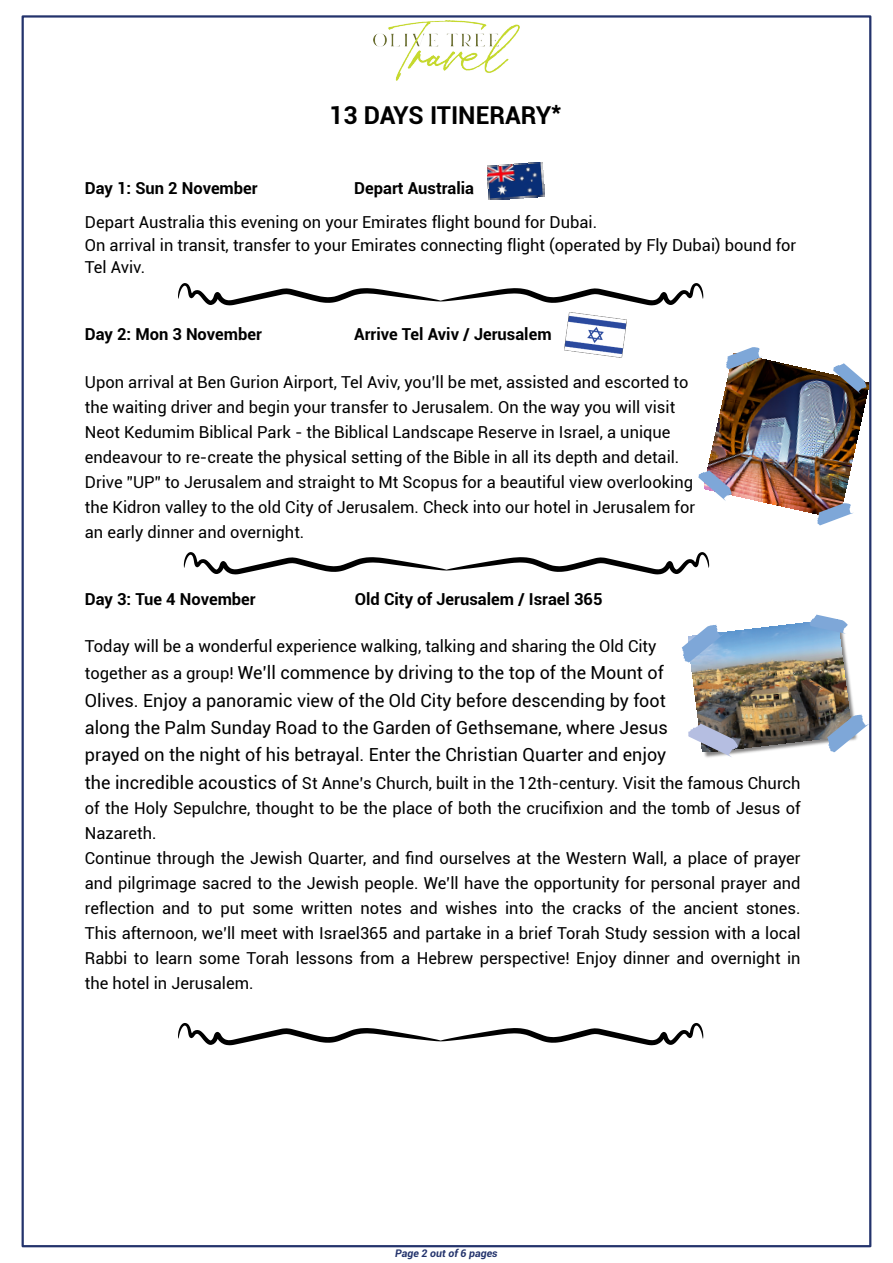
<style>
.page{position:relative;width:893px;height:1263px;background:#fff}
.page>*{position:absolute;margin:0;border:0;box-sizing:border-box;transform-origin:0 0}
.t1{font:700 24.6px "Roboto";color:#000}
.t2{font:18px/27.3px "Roboto";color:#000}
.t3{font:16.5px/25px "Roboto";color:#000}
.t4{font:700 16.5px "Roboto";color:#000}
.t5{font:italic 700 10.5px "Roboto";color:#23336c}
.s1{font-size:16.5px}
.s2{font-size:18px}
</style>
<div class="page">
<img style="left:374px;top:20px;width:145px;height:61px">
<svg style="left:178px;top:283px;width:525px;height:22px"></svg>
<svg style="left:184px;top:552px;width:525px;height:22px"></svg>
<svg style="left:178px;top:1023px;width:525px;height:22px"></svg>
<img style="left:688px;top:622px;width:164px;height:130px">
<svg style="left:682px;top:625px;width:42px;height:37px"></svg>
<svg style="left:827px;top:714px;width:43px;height:38px"></svg>
<svg style="left:688px;top:723px;width:50px;height:34px"></svg>
<svg style="left:809px;top:615px;width:39px;height:19px"></svg>
<img style="left:707px;top:359px;width:162px;height:155px">
<img style="left:487px;top:162px;width:57px;height:38px">
<img style="left:565px;top:313px;width:61px;height:45px">
<svg style="left:817px;top:503px;width:37px;height:22px"></svg>
<svg style="left:726px;top:347px;width:37px;height:22px"></svg>
<svg style="left:698px;top:470px;width:34px;height:31px"></svg>
<svg style="left:833px;top:363px;width:34px;height:31px"></svg>
<h1 class="t1" style="left:329px;top:105px;width:233px">13 DAYS ITINERARY*</h1>
<p class="t4" style="left:85px;top:181px;width:174px">Day 1: Sun 2 November</p>
<p class="t4" style="left:354px;top:181px;width:121px">Depart Australia</p>
<p class="t3" style="left:85px;top:213px;width:713px;line-height:22.5px">Depart Australia this evening on your Emirates flight bound for Dubai.<br>On arrival in transit, transfer to your Emirates connecting flight (operated by Fly Dubai) bound for<br>Tel Aviv.</p>
<p class="t4" style="left:85px;top:328px;width:178px">Day 2: Mon 3 November</p>
<p class="t4" style="left:354px;top:328px;width:199px">Arrive Tel Aviv / Jerusalem</p>
<p class="t3" style="left:85px;top:371px;width:612px">Upon arrival at Ben Gurion Airport, Tel Aviv, you’ll be met, assisted and escorted to the waiting driver and begin your transfer to Jerusalem. On the way you will visit Neot Kedumim Biblical Park - the Biblical Landscape Reserve in Israel, a unique endeavour to re-create the physical setting of the Bible in all its depth and detail.<br>Drive ”UP” to Jerusalem and straight to Mt Scopus for a beautiful view overlooking the Kidron valley to the old City of Jerusalem. Check into our hotel in Jerusalem for an early dinner and overnight.</p>
<p class="t4" style="left:85px;top:592px;width:172px">Day 3: Tue 4 November</p>
<p class="t4" style="left:355px;top:592px;width:249px">Old City of Jerusalem / Israel 365</p>
<p class="t3" style="left:85px;top:635px;width:573px">Today will be a wonderful experience walking, talking and sharing the Old City</p>
<p class="t2" style="left:85px;top:661px;width:584px"><span class="s1">together as a group!</span> We’ll commence by driving to the top of the Mount of Olives. Enjoy a panoramic view of the Old City before descending by foot along the Palm Sunday Road to the Garden of Gethsemane, where Jesus prayed on the night of his betrayal. Enter the Christian Quarter and enjoy</p>
<p class="t3" style="left:85px;top:772px;width:717px"><span class="s2">the incredible acoustics of</span> St Anne’s Church, built in the 12th-century. Visit the famous Church of the Holy Sepulchre, thought to be the place of both the crucifixion and the tomb of Jesus of Nazareth.<br>Continue through the Jewish Quarter, and find ourselves at the Western Wall, a place of prayer and pilgrimage sacred to the Jewish people. We’ll have the opportunity for personal prayer and reflection and to put some written notes and wishes into the cracks of the ancient stones.<br>This afternoon, we’ll meet with Israel365 and partake in a brief Torah Study session with a local Rabbi to learn some Torah lessons from a Hebrew perspective! Enjoy dinner and overnight in the hotel in Jerusalem.</p>
<p class="t5" style="left:395px;top:1249px;width:104px">Page 2 out of 6 pages</p>
</div>
